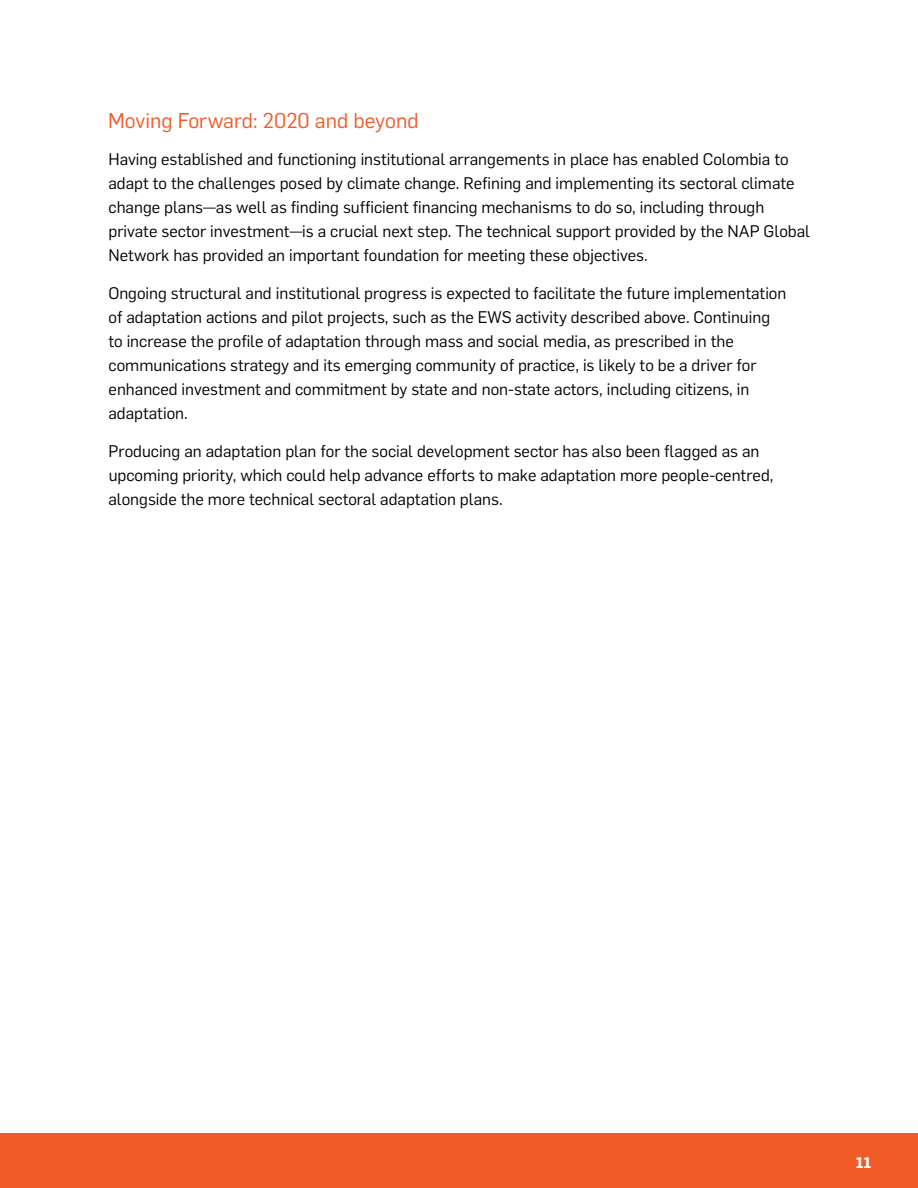
<style>
.page{position:relative;width:918px;height:1188px;background:#fff}
.page>*{position:absolute;margin:0;border:0;box-sizing:border-box;transform-origin:0 0}
.t1{font:21px "Flama";color:#f15a29}
.t2{font:16.5px/24px "Flama";color:#000}
.t3{font:700 15px "Flama";color:#fff}
</style>
<div class="page">
<div style="left:0;top:1133px;width:918px;height:55px;background:#f15a29"></div>
<p class="t1" style="left:108px;top:106px;width:312px">Moving Forward: 2020 and beyond</p>
<p class="t2" style="left:108px;top:147px;width:703px">Having established and functioning institutional arrangements in place has enabled Colombia to adapt to the challenges posed by climate change. Refining and implementing its sectoral climate change plans—as well as finding sufficient financing mechanisms to do so, including through private sector investment—is a crucial next step. The technical support provided by the NAP Global Network has provided an important foundation for meeting these objectives.</p>
<p class="t2" style="left:108px;top:280px;width:680px">Ongoing structural and institutional progress is expected to facilitate the future implementation of adaptation actions and pilot projects, such as the EWS activity described above. Continuing to increase the profile of adaptation through mass and social media, as prescribed in the communications strategy and its emerging community of practice, is likely to be a driver for enhanced investment and commitment by state and non-state actors, including citizens, in adaptation.</p>
<p class="t2" style="left:108px;top:438px;width:667px">Producing an adaptation plan for the social development sector has also been flagged as an upcoming priority, which could help advance efforts to make adaptation more people-centred, alongside the more technical sectoral adaptation plans.</p>
<p class="t3" style="left:856px;top:1152px;width:17px">11</p>
</div>
